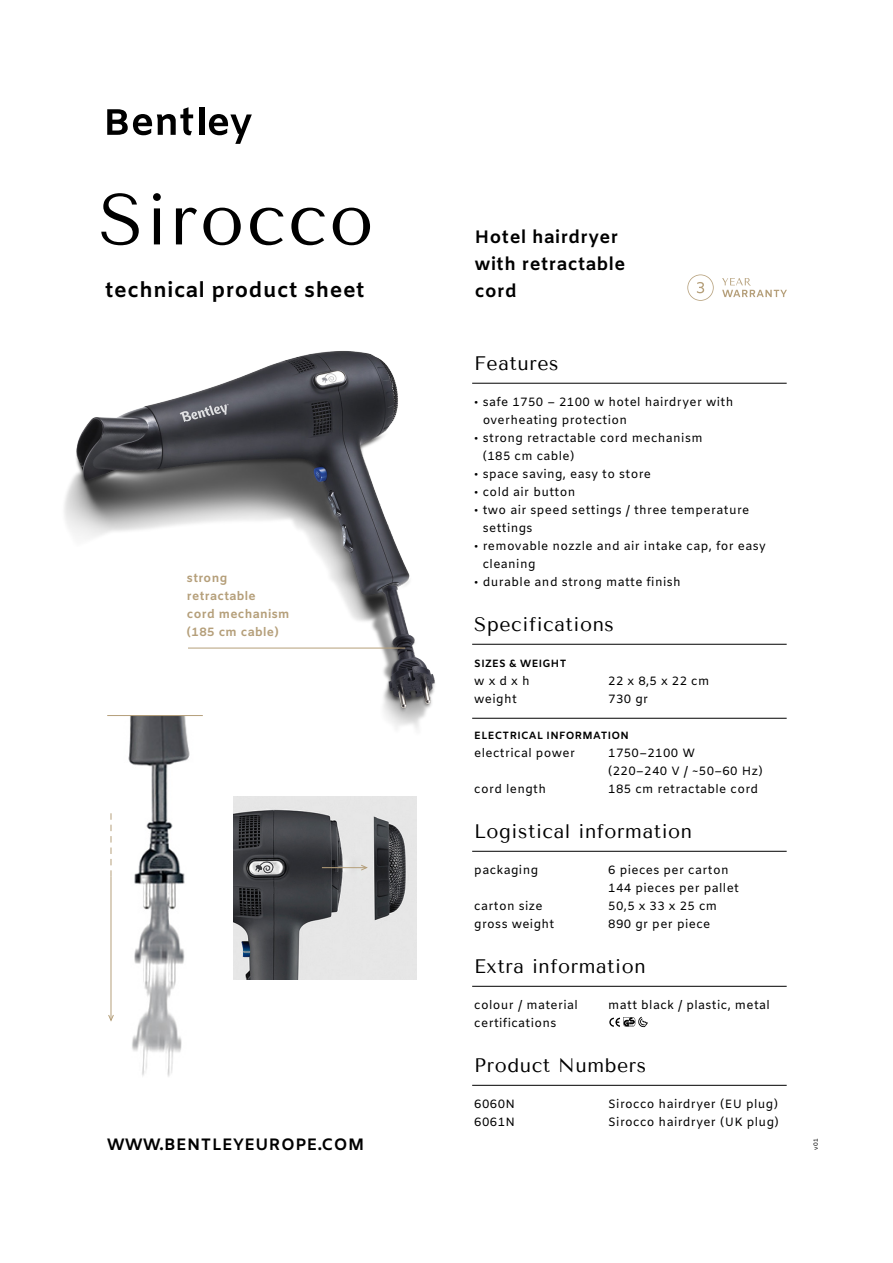
<style>
.page{position:relative;width:893px;height:1263px;background:#fff}
.page>*{position:absolute;margin:0;border:0;box-sizing:border-box;transform-origin:0 0}
.t1{font:72px "Tenor Sans";letter-spacing:.03em;color:#000}
.t2{font:700 21px "Amiko";letter-spacing:.03em;color:#000}
.kopje{font:19.5px "Tenor Sans";letter-spacing:.03em;color:#000}
.t3{font:700 18px "Amiko";letter-spacing:.03em;color:#000}
.t4{font:700 16.5px "Amiko";letter-spacing:.03em;color:#000}
.plat{font:12px "Amiko";letter-spacing:.03em;color:#000}
.plat-2{font:700 12px "Amiko";letter-spacing:.03em;color:#b59f7a}
.tussenkopje___lijn{font:700 10.5px "Amiko";letter-spacing:.03em;color:#000}
.tussenkopje{font:700 10.5px "Amiko";letter-spacing:.03em;color:#000}
.t5{font:6px "Amiko";color:#000}
</style>
<div class="page">
<img style="left:64px;top:351px;width:442px;height:378px">
<div style="left:199px;top:107px;width:5px;height:28px;background:#000"></div>
<svg style="left:209px;top:114px;width:43px;height:30px"></svg>
<svg style="left:107px;top:107px;width:86px;height:28px"></svg>
<hr style="left:472px;top:383px;width:315px;height:1px;background:#000">
<hr style="left:472px;top:644px;width:315px;height:1px;background:#000">
<hr style="left:472px;top:718px;width:315px;height:1px;background:#000">
<hr style="left:472px;top:851px;width:315px;height:1px;background:#000">
<hr style="left:472px;top:986px;width:315px;height:1px;background:#000">
<hr style="left:472px;top:1085px;width:315px;height:1px;background:#000">
<svg style="left:722px;top:278px;width:65px;height:19px"></svg>
<svg style="left:687px;top:274px;width:27px;height:27px"></svg>
<svg style="left:609px;top:1017px;width:39px;height:10px"></svg>
<hr style="left:188px;top:648px;width:217px;height:1px;background:#b59f7a">
<img style="left:234px;top:796px;width:183px;height:183px">
<svg style="left:360px;top:864px;width:9px;height:7px"></svg>
<hr style="left:322px;top:867px;width:44px;height:1px;background:#b59f7a">
<img style="left:111px;top:715px;width:96px;height:362px">
<hr style="left:107px;top:715px;width:96px;height:1px;background:#b59f7a">
<svg style="left:108px;top:1014px;width:6px;height:8px"></svg>
<hr style="left:111px;top:877px;width:1px;height:143px;background:#b59f7a">
<svg style="left:111px;top:813px;width:1px;height:64px"></svg>
<p class="t1" style="left:99px;top:178px;width:276px">Sirocco</p>
<p class="t2" style="left:105px;top:277px;width:261px">technical product sheet</p>
<p class="plat-2" style="left:187px;top:571px;width:42px">strong</p>
<p class="plat-2" style="left:187px;top:589px;width:70px">retractable</p>
<p class="plat-2" style="left:187px;top:607px;width:104px">cord mechanism</p>
<p class="plat-2" style="left:187px;top:625px;width:93px">(185 cm cable)</p>
<p class="t4" style="left:107px;top:1134px;width:259px">WWW.BENTLEYEUROPE.COM</p>
<p class="t3" style="left:475px;top:226px;width:145px">Hotel hairdryer</p>
<p class="t3" style="left:475px;top:253px;width:152px">with retractable</p>
<p class="t3" style="left:475px;top:280px;width:43px">cord</p>
<p class="kopje" style="left:474px;top:352px;width:86px">Features</p>
<p class="plat" style="left:474px;top:395px;width:261px">• safe 1750 – 2100 w hotel hairdryer with</p>
<p class="plat" style="left:483px;top:413px;width:146px">overheating protection</p>
<p class="plat" style="left:474px;top:431px;width:230px">• strong retractable cord mechanism</p>
<p class="plat" style="left:483px;top:449px;width:93px">(185 cm cable)</p>
<p class="plat" style="left:474px;top:467px;width:178px">• space saving, easy to store</p>
<p class="plat" style="left:474px;top:485px;width:103px">• cold air button</p>
<p class="plat" style="left:474px;top:503px;width:277px">• two air speed settings / three temperature</p>
<p class="plat" style="left:483px;top:521px;width:51px">settings</p>
<p class="plat" style="left:474px;top:539px;width:293px">• removable nozzle and air intake cap, for easy</p>
<p class="plat" style="left:483px;top:557px;width:54px">cleaning</p>
<p class="plat" style="left:474px;top:575px;width:208px">• durable and strong matte finish</p>
<p class="kopje" style="left:474px;top:613px;width:141px">Specifications</p>
<p class="tussenkopje" style="left:474px;top:657px;width:94px">SIZES &amp; WEIGHT</p>
<p class="plat" style="left:474px;top:674px;width:57px">w x d x h</p>
<p class="plat" style="left:608px;top:674px;width:103px">22 x 8,5 x 22 cm</p>
<p class="plat" style="left:474px;top:692px;width:44px">weight</p>
<p class="plat" style="left:608px;top:692px;width:41px">730 gr</p>
<p class="tussenkopje___lijn" style="left:474px;top:729px;width:156px">ELECTRICAL INFORMATION</p>
<p class="plat" style="left:474px;top:746px;width:102px">electrical power</p>
<p class="plat" style="left:608px;top:746px;width:88px">1750–2100 W</p>
<p class="plat" style="left:608px;top:764px;width:156px">(220–240 V / ~50–60 Hz)</p>
<p class="plat" style="left:474px;top:782px;width:73px">cord length</p>
<p class="plat" style="left:608px;top:782px;width:151px">185 cm retractable cord</p>
<p class="kopje" style="left:474px;top:820px;width:219px">Logistical information</p>
<p class="plat" style="left:474px;top:863px;width:65px">packaging</p>
<p class="plat" style="left:608px;top:863px;width:122px">6 pieces per carton</p>
<p class="plat" style="left:608px;top:881px;width:132px">144 pieces per pallet</p>
<p class="plat" style="left:474px;top:899px;width:70px">carton size</p>
<p class="plat" style="left:608px;top:899px;width:110px">50,5 x 33 x 25 cm</p>
<p class="plat" style="left:474px;top:917px;width:82px">gross weight</p>
<p class="plat" style="left:608px;top:917px;width:104px">890 gr per piece</p>
<p class="kopje" style="left:474px;top:955px;width:173px">Extra information</p>
<p class="plat" style="left:474px;top:998px;width:105px">colour / material</p>
<p class="plat" style="left:608px;top:998px;width:163px">matt black / plastic, metal</p>
<p class="plat" style="left:474px;top:1016px;width:84px">certifications</p>
<p class="kopje" style="left:474px;top:1054px;width:173px">Product Numbers</p>
<p class="plat" style="left:474px;top:1097px;width:42px">6060N</p>
<p class="plat" style="left:608px;top:1097px;width:171px">Sirocco hairdryer (EU plug)</p>
<p class="plat" style="left:474px;top:1115px;width:42px">6061N</p>
<p class="plat" style="left:608px;top:1115px;width:172px">Sirocco hairdryer (UK plug)</p>
<p class="t5" style="left:812px;top:1150px;width:13px;rotate:-90deg">v01</p>
</div>
